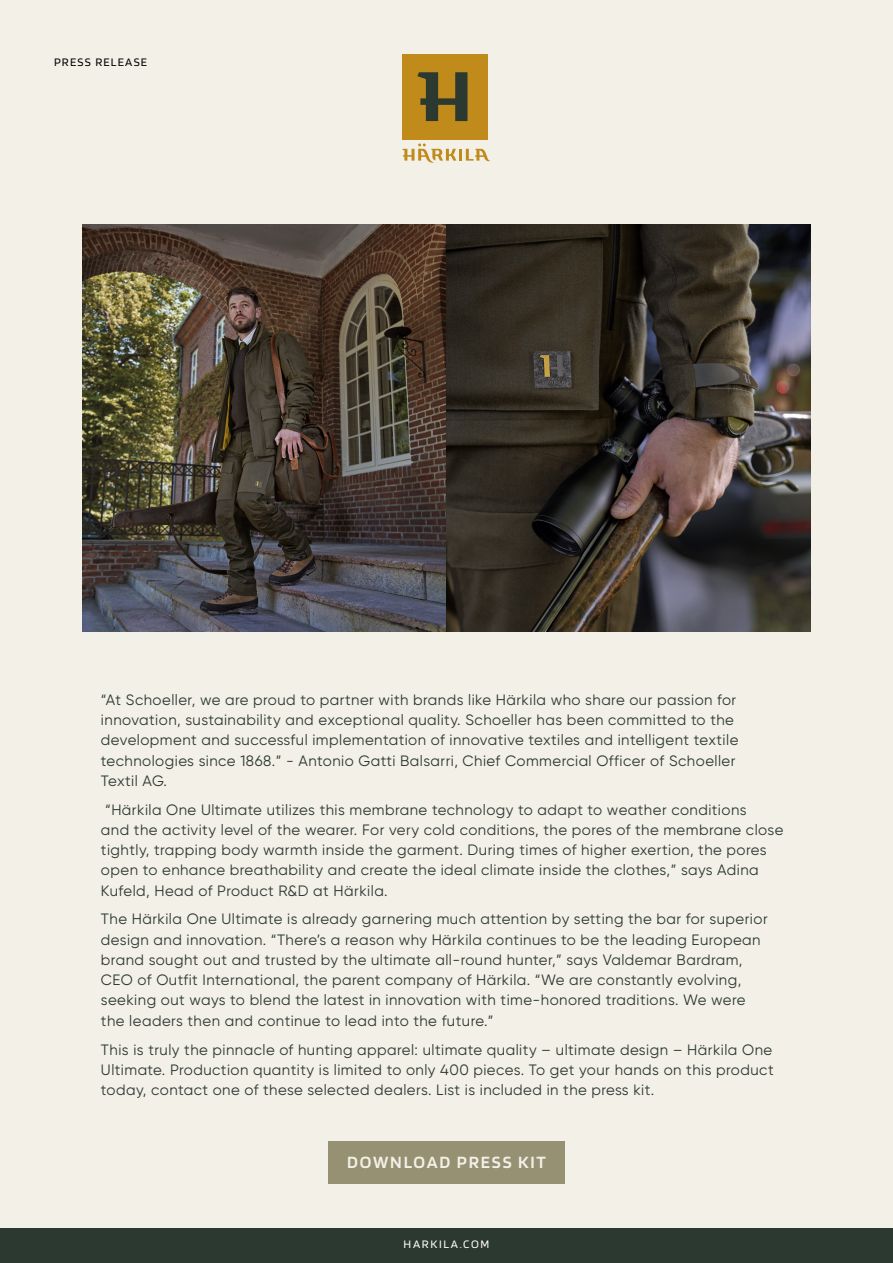
<style>
.page{position:relative;width:893px;height:1263px;background:#f3f0e8}
.page>*{position:absolute;margin:0;border:0;box-sizing:border-box;transform-origin:0 0}
.Subheader___2_mm{font:600 18px "Blinker";letter-spacing:.1em;color:#f3f0e8}
.body{font:15px/20.2px "Gilroy";letter-spacing:.03em;color:#2c3930}
.Subheader___2_mm-2{font:12px "Blinker";letter-spacing:.1em;color:#000}
.t1{font:12px "Blinker";letter-spacing:.14em;color:#fff}
</style>
<div class="page">
<div style="left:0;top:1228px;width:893px;height:35px;background:#2c3930"></div>
<svg style="left:402px;top:143px;width:89px;height:20px"></svg>
<div style="left:402px;top:54px;width:86px;height:85px;background:#c08b1a"></div>
<svg style="left:417px;top:72px;width:50px;height:49px"></svg>
<img style="left:83px;top:224px;width:727px;height:407px">
<div style="left:328px;top:1141px;width:237px;height:42px;background:#969173"></div>
<p class="Subheader___2_mm-2" style="left:54px;top:55px;width:95px">PRESS RELEASE</p>
<p class="body" style="left:101px;top:689px;width:639px">“At Schoeller, we are proud to partner with brands like Härkila who share our passion for innovation, sustainability and exceptional quality. Schoeller has been committed to the development and successful implementation of innovative textiles and intelligent textile technologies since 1868.” - Antonio Gatti Balsarri, Chief Commercial Officer of Schoeller Textil AG.</p>
<p class="body" style="left:101px;top:799px;width:684px">“Härkila One Ultimate utilizes this membrane technology to adapt to weather conditions<br>and the activity level of the wearer. For very cold conditions, the pores of the membrane close tightly, trapping body warmth inside the garment. During times of higher exertion, the pores open to enhance breathability and create the ideal climate inside the clothes,” says Adina Kufeld, Head of Product R&amp;D at Härkila.</p>
<p class="body" style="left:101px;top:909px;width:668px">The Härkila One Ultimate is already garnering much attention by setting the bar for superior design and innovation. “There’s a reason why Härkila continues to be the leading European brand sought out and trusted by the ultimate all-round hunter,” says Valdemar Bardram, CEO of Outfit International, the parent company of Härkila. “We are constantly evolving, seeking out ways to blend the latest in innovation with time-honored traditions. We were the leaders then and continue to lead into the future.”</p>
<p class="body" style="left:101px;top:1039px;width:674px;text-align:justify">This is truly the pinnacle of hunting apparel: ultimate quality – ultimate design – Härkila One Ultimate. Production quantity is limited to only 400 pieces. To get your hands on this product today, contact one of these selected dealers. List is included in the press kit.</p>
<p class="Subheader___2_mm" style="left:347px;top:1153px;width:200px">DOWNLOAD PRESS KIT</p>
<p class="t1" style="left:404px;top:1238px;width:87px">HARKILA.COM</p>
</div>
